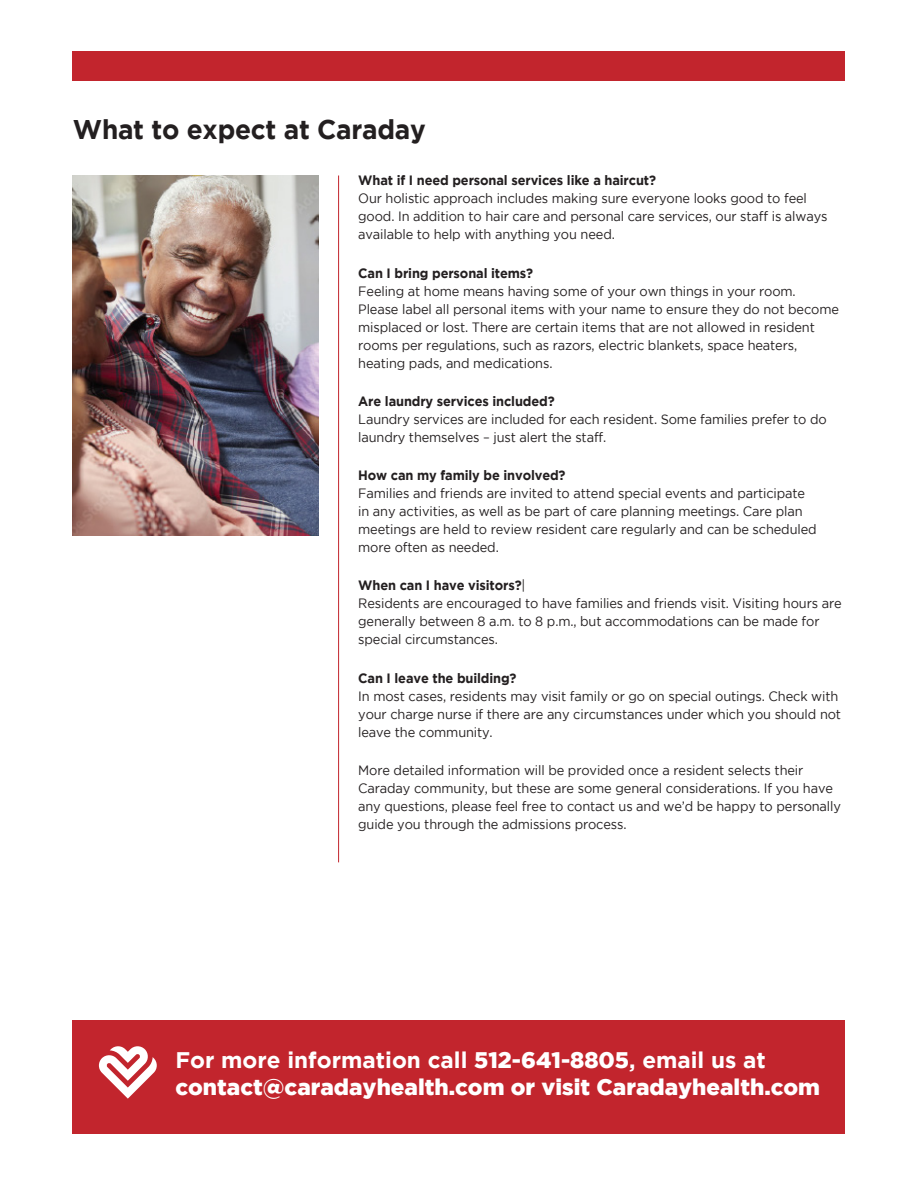
<style>
.page{position:relative;width:918px;height:1188px;background:#fff}
.page>*{position:absolute;margin:0;border:0;box-sizing:border-box;transform-origin:0 0}
.t1{font:700 27px "Gotham";letter-spacing:-.01em;color:#231f20}
.t2{font:900 22.5px/27px "Gotham";color:#fff}
.t3{font:13.5px/18px "Gotham";letter-spacing:-.01em;color:#231f20;scale:.95 1}
.s1{font-weight:700}
</style>
<div class="page">
<div style="left:73px;top:1021px;width:772px;height:113px;background:#c2252d"></div>
<svg style="left:98px;top:1046px;width:59px;height:53px"></svg>
<div style="left:73px;top:52px;width:772px;height:29px;background:#c2252d"></div>
<hr style="left:338px;top:176px;width:1px;height:686px;background:#c2252d">
<img style="left:73px;top:176px;width:245px;height:360px">
<p class="t1" style="left:73px;top:114px;width:354px">What to expect at Caraday</p>
<p class="t3" style="left:358px;top:171px;width:496px"><span class="s1">What if I need personal services like a haircut?<br></span>Our holistic approach includes making sure everyone looks good to feel good. In addition to hair care and personal care services, our staff is always available to help with anything you need.</p>
<p class="t3" style="left:358px;top:264px;width:508px"><span class="s1">Can I bring personal items?<br></span>Feeling at home means having some of your own things in your room.<br>Please label all personal items with your name to ensure they do not become misplaced or lost. There are certain items that are not allowed in resident rooms per regulations, such as razors, electric blankets, space heaters, heating pads, and medications.</p>
<p class="t3" style="left:358px;top:392px;width:495px"><span class="s1">Are laundry services included?<br></span>Laundry services are included for each resident. Some families prefer to do laundry themselves – just alert the staff.</p>
<p class="t3" style="left:358px;top:466px;width:484px"><span class="s1">How can my family be involved?<br></span>Families and friends are invited to attend special events and participate in any activities, as well as be part of care planning meetings. Care plan meetings are held to review resident care regularly and can be scheduled more often as needed.</p>
<p class="t3" style="left:358px;top:576px;width:510px"><span class="s1">When can I have visitors?</span>|<br>Residents are encouraged to have families and friends visit. Visiting hours are generally between 8 a.m. to 8 p.m., but accommodations can be made for special circumstances.</p>
<p class="t3" style="left:358px;top:669px;width:510px"><span class="s1">Can I leave the building?<br></span>In most cases, residents may visit family or go on special outings. Check with your charge nurse if there are any circumstances under which you should not leave the community.</p>
<p class="t3" style="left:358px;top:761px;width:510px">More detailed information will be provided once a resident selects their Caraday community, but these are some general considerations. If you have any questions, please feel free to contact us and we’d be happy to personally guide you through the admissions process.</p>
<p class="t2" style="left:175px;top:1046px;width:646px"><span class="s1">For more information call</span> 512-641-8805<span class="s1">, email us at </span>contact@caradayhealth.com or visit Caradayhealth.com</p>
</div>
